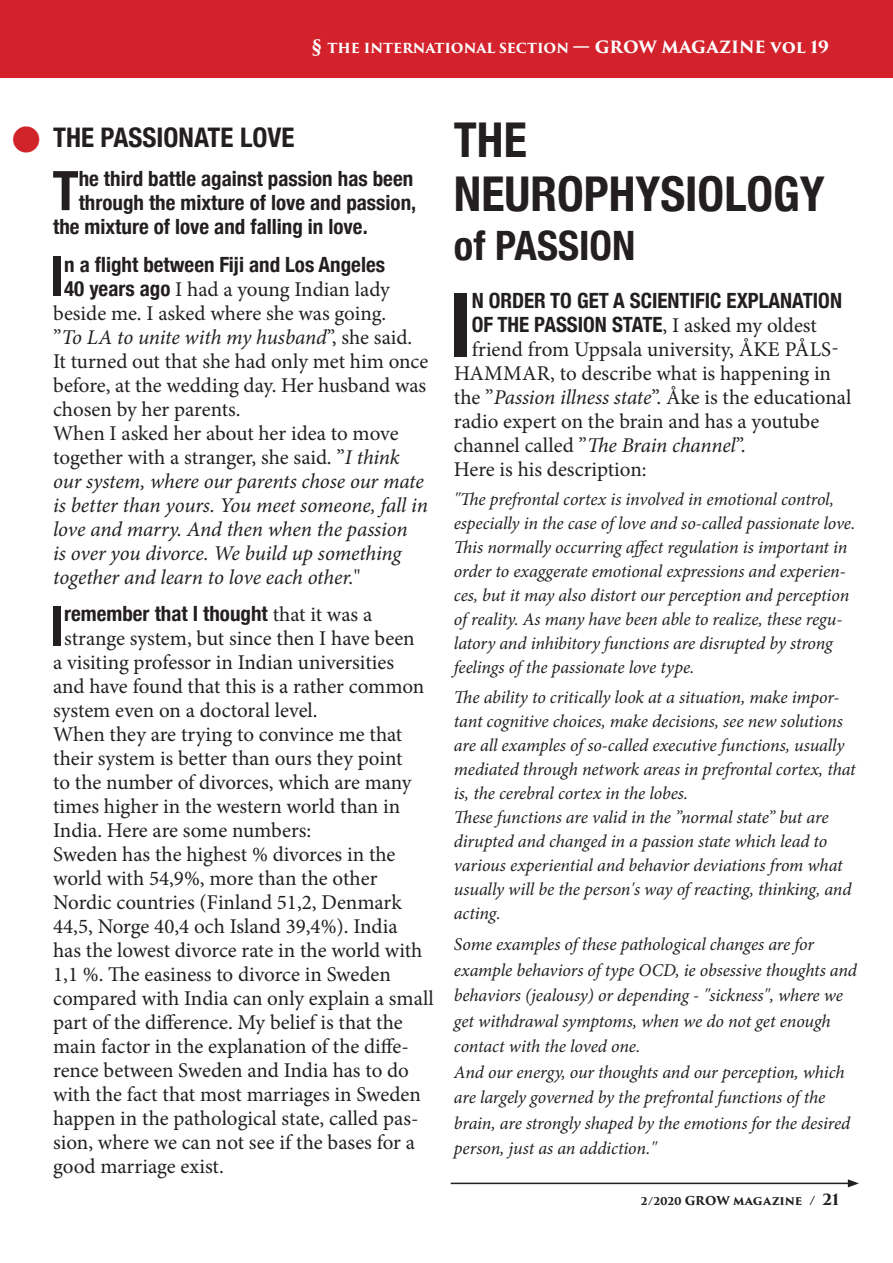
<style>
.page{position:relative;width:893px;height:1263px;background:#fff}
.page>*{position:absolute;margin:0;border:0;box-sizing:border-box;transform-origin:0 0}
.t1{font:700 condensed 88.2px "Helvetica Neue";color:#231f20}
.t2{font:700 condensed 54.6px "Helvetica Neue";color:#231f20}
.t3{font:700 condensed 48px "Helvetica Neue";color:#231f20}
.t4{font:45px "Wingdings";color:#d1232a}
.t5{font:700 condensed 40.5px "Helvetica Neue";color:#231f20}
.t6{font:700 condensed 27px "Helvetica Neue";color:#231f20}
.t7{font:21px/24px "Minion Pro";color:#231f20}
.t8{font:700 condensed 21px "Helvetica Neue";color:#231f20}
.t9{font:italic 21px/24px "Minion Pro";letter-spacing:-.005em;color:#231f20}
.t10{font:italic 18px/24px "Minion Pro";letter-spacing:-.01em;color:#231f20}
.t11{font:700 13.5px "Trajan Pro 3";letter-spacing:-.005em;color:#fff}
.t12{font:700 12px "Trajan Pro 3";letter-spacing:-.005em;color:#231f20}
.s1{font-size:18px}
.s2{font-size:16.5px}
.s3{font-family:"Helvetica Neue";font-weight:700;font-stretch:condensed}
.s4{font-style:italic}
.s5{font-style:normal}
.s6{font-family:"Minion Pro";font-weight:400;font-stretch:normal}
.s7{font-size:10.5px}
.s8{font-size:15px}
</style>
<div class="page">
<div style="left:0;top:0;width:893px;height:77px;background:#d3222b"></div>
<hr style="left:451px;top:1182px;width:399px;height:2px;background:#231f20">
<svg style="left:848px;top:1179px;width:11px;height:8px"></svg>
<p class="t11" style="left:312px;top:38px;width:519px"><span class="s1">§</span> THE INTERNATIONAL SECTION <span class="s1">—</span> <span class="s2">GROW MAGAZINE vol 19</span></p>
<p class="t4" style="left:10px;top:115px;width:35px">●</p>
<p class="t6" style="left:53px;top:115px;width:243px">THE PASSIONATE LOVE</p>
<p class="t2" style="left:52px;top:145px;width:28px">T</p>
<p class="t8" style="left:79px;top:161px;width:336px">he third battle against passion has been</p>
<p class="t8" style="left:79px;top:185px;width:339px">through the mixture of love and passion,</p>
<p class="t8" style="left:53px;top:209px;width:316px">the mixture of love and falling in love.</p>
<p class="t2" style="left:50px;top:231px;width:16px">I</p>
<p class="t8" style="left:64px;top:247px;width:322px">n a flight between Fiji and Los Angeles</p>
<p class="t7" style="left:64px;top:277px;width:327px"><span class="s3">40 years ago</span> I had a young Indian lady</p>
<p class="t7" style="left:53px;top:301px;width:335px">beside me. I asked where she was going.</p>
<p class="t7" style="left:53px;top:325px;width:377px">”<span class="s4">To LA to unite with my husband</span>”, she said.<br>It turned out that she had only met him once before, at the wedding day. Her husband was chosen by her parents.</p>
<p class="t7" style="left:53px;top:421px;width:348px">When I asked her about her idea to move together with a stranger, she said. ”<span class="s4">I think</span></p>
<p class="t9" style="left:53px;top:469px;width:376px">our system, where our parents chose our mate is better than yours. You meet someone, fall in love and marry. And then when the passion<br>is over you divorce. We build up something together and learn to love each other.<span class="s5">"</span></p>
<p class="t2" style="left:50px;top:580px;width:16px">I</p>
<p class="t8" style="left:64px;top:596px;width:310px">remember that I thought <span class="s6">that it was a</span></p>
<p class="t7" style="left:64px;top:627px;width:352px">strange system, but since then I have been</p>
<p class="t7" style="left:53px;top:651px;width:342px">a visiting professor in Indian universities</p>
<p class="t7" style="left:53px;top:675px;width:373px">and have found that this is a rather common</p>
<p class="t7" style="left:53px;top:699px;width:266px">system even on a doctoral level.</p>
<p class="t7" style="left:53px;top:723px;width:360px">When they are trying to convince me that their system is better than ours they point to the number of divorces, which are many times higher in the western world than in India. Here are some numbers:</p>
<p class="t7" style="left:53px;top:843px;width:350px">Sweden has the highest % divorces in the world with 54,9%, more than the other Nordic countries (Finland 51,2, Denmark 44,5, Norge 40,4 och Island 39,4%). India</p>
<p class="t7" style="left:53px;top:939px;width:382px">has the lowest divorce rate in the world with 1,1 %. The easiness to divorce in Sweden compared with India can only explain a small part of the difference. My belief is that the main factor in the explanation of the diffe&shy;rence between Sweden and India has to do with the fact that most marriages in Sweden happen in the pathological state, called pas&shy;sion, where we can not see if the bases for a good marriage exist.</p>
<p class="t3" style="left:454px;top:100px;width:74px">THE</p>
<p class="t3" style="left:454px;top:154px;width:372px">NEUROPHYSIOLOGY</p>
<p class="t5" style="left:454px;top:212px;width:183px">of PASSION</p>
<p class="t1" style="left:449px;top:252px;width:24px">I</p>
<p class="t8" style="left:472px;top:283px;width:372px">N ORDER TO GET A SCIENTIFIC EXPLANATION</p>
<p class="t8" style="left:472px;top:307px;width:347px">OF THE PASSION STATE<span class="s6">, I asked my oldest</span></p>
<p class="t7" style="left:472px;top:338px;width:369px">friend from Uppsala university, ÅKE PÅLS-</p>
<p class="t7" style="left:454px;top:362px;width:379px">HAMMAR, to describe what is happening in</p>
<p class="t7" style="left:454px;top:386px;width:399px">the ”<span class="s4">Passion illness state</span>”. Åke is the educational</p>
<p class="t7" style="left:454px;top:410px;width:367px">radio expert on the brain and has a youtube</p>
<p class="t7" style="left:454px;top:434px;width:293px">channel called ”<span class="s4">The Brain channel</span>”.</p>
<p class="t7" style="left:454px;top:458px;width:194px">Here is his description:</p>
<p class="t10" style="left:454px;top:487px;width:403px">"The prefrontal cortex is involved in emotional control, especially in the case of love and so-called passionate love.</p>
<p class="t10" style="left:454px;top:535px;width:397px">This normally occurring affect regulation is important in order to exaggerate emotional expressions and experien&shy;ces, but it may also distort our perception and perception of reality. As many have been able to realize, these regu&shy;latory and inhibitory functions are disrupted by strong feelings of the passionate love type.</p>
<p class="t10" style="left:454px;top:685px;width:403px">The ability to critically look at a situation, make impor&shy;tant cognitive choices, make decisions, see new solutions are all examples of so-called executive functions, usually mediated through network areas in prefrontal cortex, that is, the cerebral cortex in the lobes.</p>
<p class="t10" style="left:454px;top:805px;width:399px">These functions are valid in the ”normal state” but are dirupted and changed in a passion state which lead to various experiential and behavior deviations from what usually will be the person's way of reacting, thinking, and acting.</p>
<p class="t10" style="left:454px;top:932px;width:405px;line-height:25.5px">Some examples of these pathological changes are for example behaviors of type OCD, ie obsessive thoughts and behaviors (jealousy) or depending - "sickness", where we get withdrawal symptoms, when we do not get enough contact with the loved one.</p>
<p class="t10" style="left:454px;top:1059px;width:398px;line-height:25.5px">And our energy, our thoughts and our perception, which are largely governed by the prefrontal functions of the brain, are strongly shaped by the emotions for the desired person, just as an addiction."</p>
<p class="t12" style="left:641px;top:1192px;width:200px"><span class="s7">2/2020</span> GROW magazine / <span class="s8">21</span></p>
</div>
